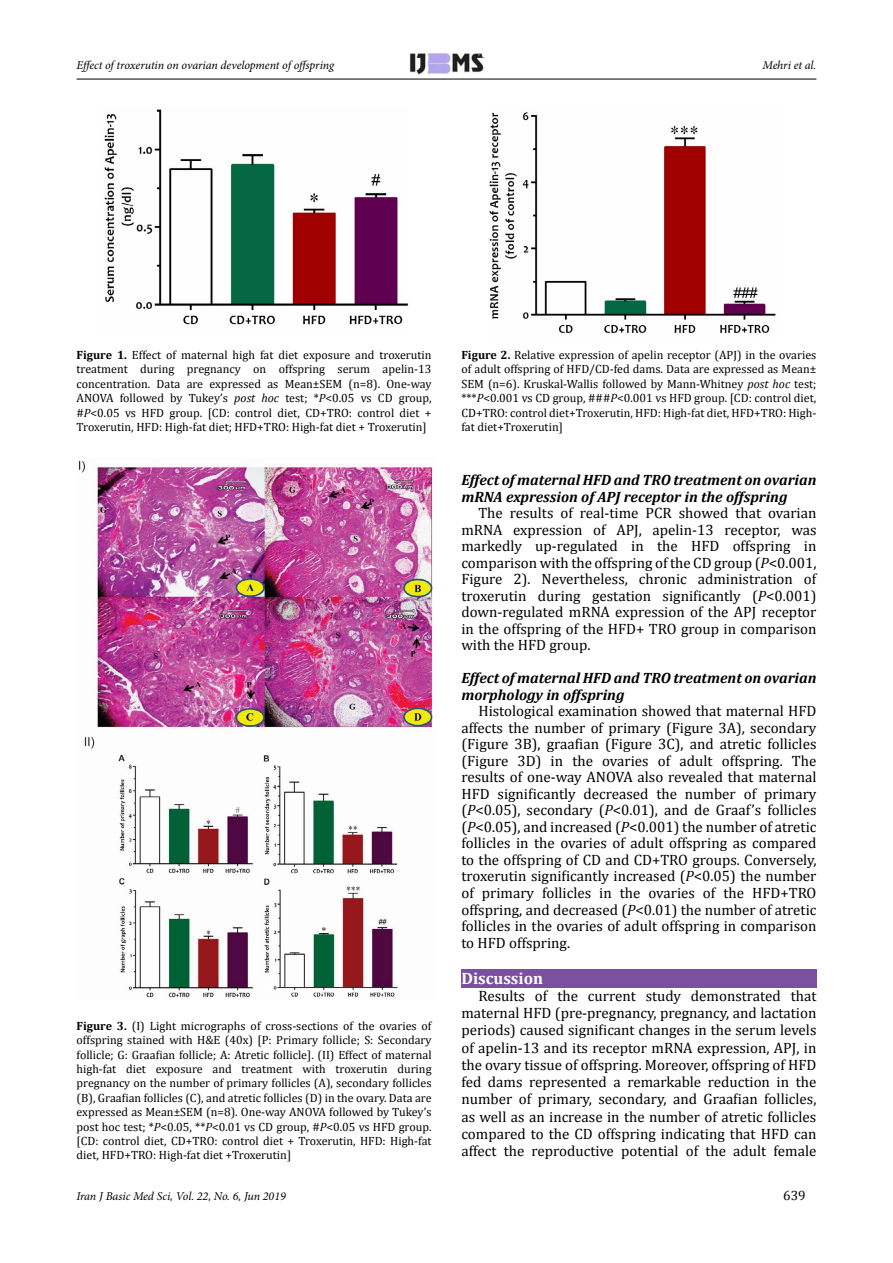
<style>
.page{position:relative;width:893px;height:1263px;background:#fff}
.page>*{position:absolute;margin:0;border:0;box-sizing:border-box;transform-origin:0 0}
.t1{font:700 16.5px "Cambria";color:#fff}
.t2{font:15px/16.5px "Cambria";color:#000;text-align:justify}
.t3{font:italic 700 15px/16.5px "Cambria";color:#000}
.t4{font:13.5px "Cambria";color:#000}
.t5{font:12px/14.4px "Cambria";color:#000;text-align:justify}
.t6{font:italic 12px "Minion Pro";letter-spacing:-.01em;color:#000}
.s1{font-weight:700}
.s2{font-style:italic}
</style>
<div class="page">
<img style="left:409px;top:53px;width:76px;height:22px">
<hr style="left:77px;top:79px;width:739px;height:1px;background:#000">
<div style="left:461px;top:969px;width:355px;height:19px;background:#7a519e"></div>
<img style="left:104px;top:109px;width:304px;height:216px">
<img style="left:489px;top:112px;width:287px;height:221px">
<img style="left:78px;top:460px;width:354px;height:538px">
<p class="t6" style="left:77px;top:57px;width:259px">Effect of troxerutin on ovarian development of offspring</p>
<p class="t6" style="left:762px;top:57px;width:55px">Mehri et al.</p>
<p class="t5" style="left:77px;top:348px;width:357px"><span class="s1">Figure 1.</span> Effect of maternal high fat diet exposure and troxerutin treatment during pregnancy on offspring serum apelin-13 concentration. Data are expressed as Mean±SEM (n=8). One-way ANOVA followed by Tukey’s <span class="s2">post hoc</span> test; *<span class="s2">P</span>&lt;0.05 vs CD group, #<span class="s2">P</span>&lt;0.05 vs HFD group. [CD: control diet, CD+TRO: control diet + Troxerutin, HFD: High-fat diet; HFD+TRO: High-fat diet + Troxerutin]</p>
<p class="t5" style="left:461px;top:348px;width:357px"><span class="s1">Figure 2.</span> Relative expression of apelin receptor (APJ) in the ovaries of adult offspring of HFD/CD-fed dams. Data are expressed as Mean± SEM (n=6). Kruskal-Wallis followed by Mann-Whitney <span class="s2">post hoc</span> test; ***<span class="s2">P</span>&lt;0.001 vs CD group, ###<span class="s2">P</span>&lt;0.001 vs HFD group. [CD: control diet, CD+TRO: control diet+Troxerutin, HFD: High-fat diet, HFD+TRO: High&shy;fat diet+Troxerutin]</p>
<p class="t5" style="left:77px;top:1018px;width:357px"><span class="s1">Figure 3.</span> (I) Light micrographs of cross-sections of the ovaries of offspring stained with H&amp;E (40x) [P: Primary follicle; S: Secondary follicle; G: Graafian follicle; A: Atretic follicle]. (II) Effect of maternal high-fat diet exposure and treatment with troxerutin during pregnancy on the number of primary follicles (A), secondary follicles (B), Graafian follicles (C), and atretic follicles (D) in the ovary. Data are expressed as Mean±SEM (n=8). One-way ANOVA followed by Tukey’s post hoc test; *<span class="s2">P</span>&lt;0.05, **<span class="s2">P</span>&lt;0.01 vs CD group, #<span class="s2">P</span>&lt;0.05 vs HFD group. [CD: control diet, CD+TRO: control diet + Troxerutin, HFD: High-fat diet, HFD+TRO: High-fat diet +Troxerutin]</p>
<p class="t3" style="left:461px;top:472px;width:357px">Effect of maternal HFD and TRO treatment on ovarian mRNA expression of APJ receptor in the offspring</p>
<p class="t2" style="left:461px;top:505px;width:357px;text-indent:17px">The results of real-time PCR showed that ovarian mRNA expression of APJ, apelin-13 receptor, was markedly up-regulated in the HFD offspring in comparison with the offspring of the CD group (<span class="s2">P</span>&lt;0.001, Figure 2). Nevertheless, chronic administration of troxerutin during gestation significantly (<span class="s2">P</span>&lt;0.001) down-regulated mRNA expression of the APJ receptor in the offspring of the HFD+ TRO group in comparison with the HFD group.</p>
<p class="t3" style="left:461px;top:670px;width:357px">Effect of maternal HFD and TRO treatment on ovarian morphology in offspring</p>
<p class="t2" style="left:461px;top:703px;width:357px;text-indent:17px">Histological examination showed that maternal HFD affects the number of primary (Figure 3A), secondary (Figure 3B), graafian (Figure 3C), and atretic follicles (Figure 3D) in the ovaries of adult offspring. The results of one-way ANOVA also revealed that maternal HFD significantly decreased the number of primary (<span class="s2">P</span>&lt;0.05), secondary (<span class="s2">P</span>&lt;0.01), and de Graaf’s follicles (<span class="s2">P</span>&lt;0.05), and increased (<span class="s2">P</span>&lt;0.001) the number of atretic follicles in the ovaries of adult offspring as compared to the offspring of CD and CD+TRO groups. Conversely, troxerutin significantly increased (<span class="s2">P</span>&lt;0.05) the number of primary follicles in the ovaries of the HFD+TRO offspring, and decreased (<span class="s2">P</span>&lt;0.01) the number of atretic follicles in the ovaries of adult offspring in comparison to HFD offspring.</p>
<p class="t1" style="left:461px;top:966px;width:83px">Discussion</p>
<p class="t2" style="left:461px;top:987px;width:357px;line-height:17.2px;text-indent:17px">Results of the current study demonstrated that maternal HFD (pre-pregnancy, pregnancy, and lactation periods) caused significant changes in the serum levels of apelin-13 and its receptor mRNA expression, APJ, in the ovary tissue of offspring. Moreover, offspring of HFD fed dams represented a remarkable reduction in the number of primary, secondary, and Graafian follicles, as well as an increase in the number of atretic follicles compared to the CD offspring indicating that HFD can affect the reproductive potential of the adult female</p>
<p class="t6" style="left:77px;top:1187px;width:211px">Iran J Basic Med Sci, Vol. 22, No. 6, Jun 2019</p>
<p class="t4" style="left:783px;top:1187px;width:24px">639</p>
</div>
